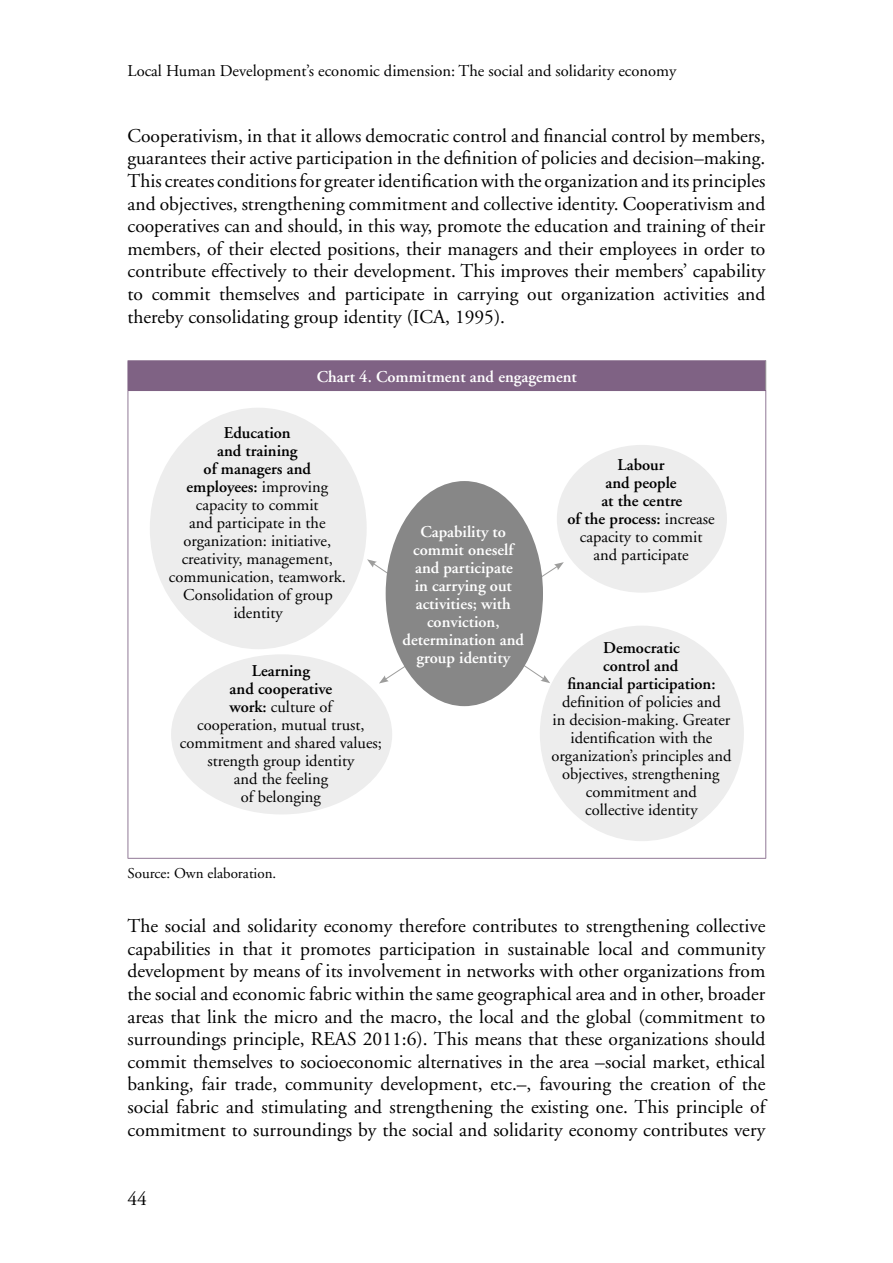
<style>
.page{position:relative;width:893px;height:1263px;background:#fff}
.page>*{position:absolute;margin:0;border:0;box-sizing:border-box;transform-origin:0 0}
.t1{font:19.5px/22.6px "Adobe Garamond";color:#000;text-align:justify}
.t2{font:16.5px/18px "Adobe Garamond";color:#000;text-align:center}
.t3{font:600 16.5px/18px "Adobe Garamond";color:#fff;text-align:center}
.t4{font:600 16.5px/18px "Adobe Garamond";color:#000;text-align:center}
.t5{font:15px "Adobe Garamond";color:#000}
.s1{font-weight:600}
.s2{font-weight:400}
</style>
<div class="page">
<div style="left:128px;top:361px;width:638px;height:29px;background:#7f6284"></div>
<hr style="left:128px;top:360px;width:638px;height:1px;background:#7f6284">
<svg style="left:765px;top:361px;width:1px;height:29px"></svg>
<hr style="left:128px;top:390px;width:638px;height:1px;background:#7f6284">
<hr style="left:128px;top:391px;width:1px;height:467px;background:#917996">
<hr style="left:765px;top:391px;width:1px;height:467px;background:#917996">
<hr style="left:128px;top:858px;width:638px;height:1px;background:#917996">
<div style="left:150px;top:408px;width:217px;height:241px;background:#ededed;border-radius:50%"></div>
<div style="left:171px;top:654px;width:221px;height:160px;background:#ededed;border-radius:50%"></div>
<div style="left:557px;top:445px;width:170px;height:148px;background:#ededed;border-radius:50%"></div>
<div style="left:540px;top:626px;width:204px;height:215px;background:#ededed;border-radius:50%"></div>
<svg style="left:367px;top:559px;width:197px;height:124px"></svg>
<div style="left:386px;top:481px;width:157px;height:225px;background:#878787;border-radius:50%"></div>
<p class="t2" style="left:128px;top:62px;width:550px">Local Human Development’s economic dimension: The social and solidarity economy</p>
<p class="t1" style="left:128px;top:125px;width:639px">Cooperativism, in that it allows democratic control and financial control by members, guarantees their active participation in the definition of policies and decision–making.<br>This creates conditions for greater identification with the organization and its principles and objectives, strengthening commitment and collective identity. Cooperativism and cooperatives can and should, in this way, promote the education and training of their members, of their elected positions, their managers and their employees in order to contribute effectively to their development. This improves their members’ capability to commit themselves and participate in carrying out organization activities and thereby consolidating group identity (ICA, 1995).</p>
<p class="t3" style="left:317px;top:368px;width:261px">Chart 4. Commitment and engagement</p>
<p class="t2" style="left:169px;top:424px;width:178px"><span class="s1">Education<br>and training<br>of managers and employees:</span> improving capacity to commit<br>and participate in the organization: initiative, creativity, management, communication, teamwork.<br>Consolidation of group identity</p>
<p class="t4" style="left:567px;top:456px;width:149px">Labour<br>and people<br>at the centre<br>of the process: <span class="s2">increase capacity to commit and participate</span></p>
<p class="t3" style="left:403px;top:523px;width:123px">Capability to commit oneself and participate<br>in carrying out activities; with conviction, determination and group identity</p>
<p class="t4" style="left:567px;top:639px;width:150px">Democratic<br>control and<br>financial participation:</p>
<p class="t2" style="left:551px;top:693px;width:181px">definition of policies and<br>in decision-making. Greater identification with the organization’s principles and objectives, strengthening commitment and<br>collective identity</p>
<p class="t2" style="left:180px;top:662px;width:204px"><span class="s1">Learning<br>and cooperative<br>work:</span> culture of<br>cooperation, mutual trust, commitment and shared values; strength group identity<br>and the feeling<br>of belonging</p>
<p class="t5" style="left:128px;top:865px;width:150px">Source: Own elaboration.</p>
<p class="t1" style="left:128px;top:915px;width:639px">The social and solidarity economy therefore contributes to strengthening collective capabilities in that it promotes participation in sustainable local and community development by means of its involvement in networks with other organizations from the social and economic fabric within the same geographical area and in other, broader areas that link the micro and the macro, the local and the global (commitment to surroundings principle, REAS 2011:6). This means that these organizations should commit themselves to socioeconomic alternatives in the area –social market, ethical banking, fair trade, community development, etc.–, favouring the creation of the social fabric and stimulating and strengthening the existing one. This principle of commitment to surroundings by the social and solidarity economy contributes very</p>
<p class="t1" style="left:128px;top:1188px;width:21px">44</p>
</div>
